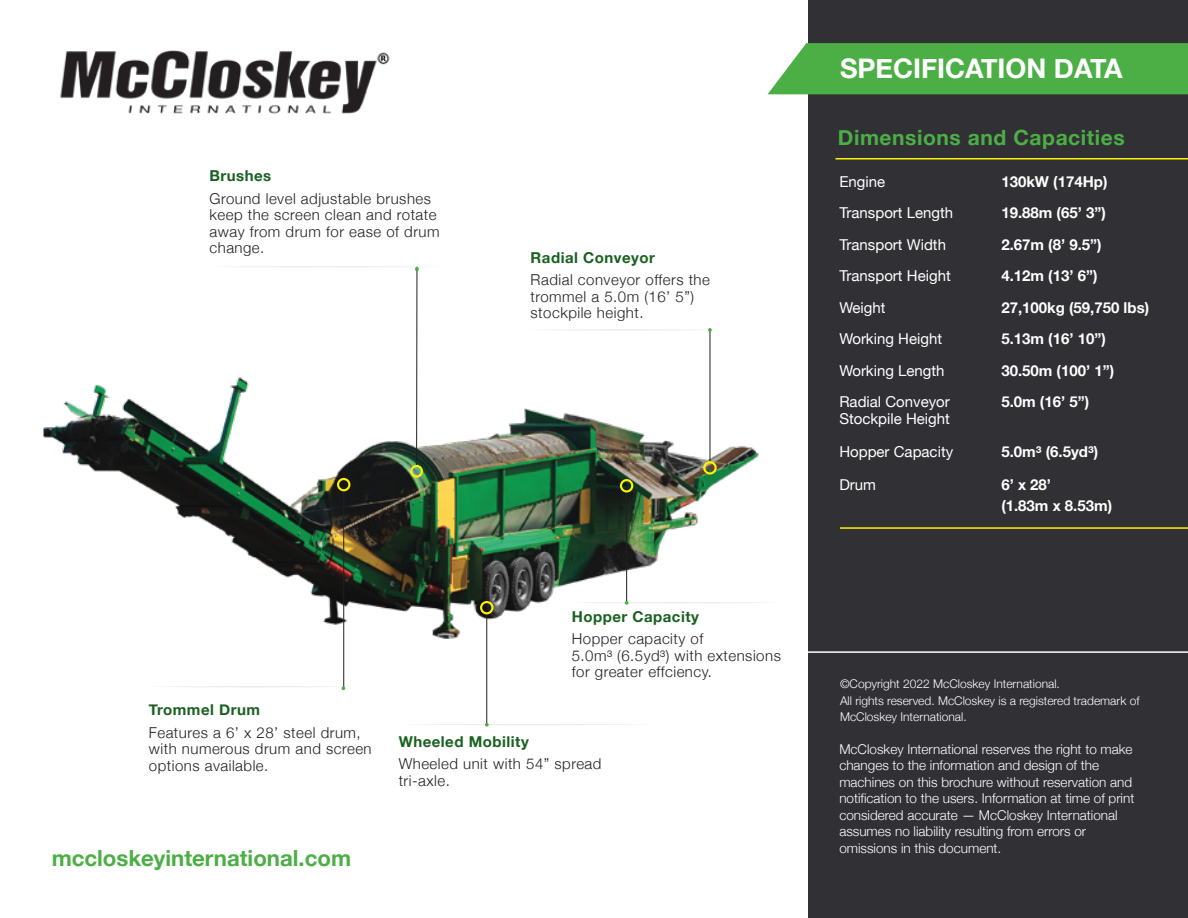
<style>
.page{position:relative;width:1188px;height:918px;background:#fff}
.page>*{position:absolute;margin:0;border:0;box-sizing:border-box;transform-origin:0 0}
.t1{font:700 27px "Helvetica Neue";color:#fff}
.t2{font:700 22.2px "Helvetica Neue";color:#4caf45}
.t3{font:700 21px "Helvetica Neue";letter-spacing:.03em;color:#4caf45}
.t4{font:300 15px/16.5px "Helvetica Neue";letter-spacing:.035em;color:#231f20}
.t5{font:700 15px/21px "Helvetica Neue";color:#fff}
.t6{font:15px "Helvetica Neue";color:#fff}
.t7{font:700 15px "Helvetica Neue";letter-spacing:.035em;color:#196120}
.t8{font:300 13.5px/16.5px "Helvetica Neue";color:#fff}
.t9{font:300 12px/16.5px "Helvetica Neue";color:#fff}
</style>
<div class="page">
<div style="left:809px;top:0;width:379px;height:918px;background:#313135"></div>
<img style="left:43px;top:271px;width:716px;height:452px">
<div style="left:768px;top:43px;width:420px;height:51px;background:#4caf45"></div>
<hr style="left:745px;top:651px;width:443px;height:2px;background:#fff">
<hr style="left:836px;top:158px;width:352px;height:2px;background:#fff200">
<hr style="left:840px;top:527px;width:348px;height:2px;background:#fff200">
<hr style="left:626px;top:491px;width:1px;height:112px;background:#231f20">
<div style="left:620px;top:479px;width:13px;height:14px;border:2px solid #fff200;border-radius:50%"></div>
<svg style="left:569px;top:601px;width:190px;height:4px"></svg>
<hr style="left:343px;top:490px;width:1px;height:199px;background:#231f20">
<div style="left:337px;top:478px;width:13px;height:13px;border:2px solid #fff200;border-radius:50%"></div>
<svg style="left:147px;top:686px;width:211px;height:4px"></svg>
<hr style="left:416px;top:269px;width:1px;height:197px;background:#231f20">
<div style="left:410px;top:465px;width:13px;height:13px;border:2px solid #fff200;border-radius:50%"></div>
<svg style="left:242px;top:266px;width:177px;height:5px"></svg>
<hr style="left:486px;top:613px;width:1px;height:112px;background:#231f20">
<div style="left:480px;top:601px;width:13px;height:13px;border:2px solid #fff200;border-radius:50%"></div>
<svg style="left:421px;top:723px;width:210px;height:4px"></svg>
<hr style="left:710px;top:330px;width:1px;height:132px;background:#231f20">
<div style="left:703px;top:461px;width:14px;height:14px;border:2px solid #fff200;border-radius:50%"></div>
<svg style="left:526px;top:328px;width:196px;height:4px"></svg>
<img style="left:60px;top:50px;width:330px;height:64px">
<p class="t7" style="left:210px;top:167px;width:63px">Brushes</p>
<p class="t4" style="left:210px;top:190px;width:232px">Ground level adjustable brushes keep the screen clean and rotate away from drum for ease of drum change.</p>
<p class="t7" style="left:531px;top:248px;width:126px">Radial Conveyor</p>
<p class="t4" style="left:531px;top:272px;width:181px">Radial conveyor offers the trommel a 5.0m (16’ 5”) stockpile height.</p>
<p class="t7" style="left:572px;top:607px;width:129px">Hopper Capacity</p>
<p class="t4" style="left:572px;top:630px;width:211px">Hopper capacity of<br>5.0m³ (6.5yd³) with extensions for greater effciency.</p>
<p class="t7" style="left:149px;top:700px;width:113px">Trommel Drum</p>
<p class="t4" style="left:149px;top:724px;width:224px">Features a 6’ x 28’ steel drum, with numerous drum and screen options available.</p>
<h2 class="t2" style="left:52px;top:844px;width:301px">mccloskeyinternational.com</h2>
<p class="t7" style="left:399px;top:732px;width:132px">Wheeled Mobility</p>
<p class="t4" style="left:399px;top:755px;width:204px">Wheeled unit with 54” spread tri-axle.</p>
<h1 class="t1" style="left:840px;top:52px;width:284px">SPECIFICATION DATA</h1>
<h3 class="t3" style="left:838px;top:124px;width:289px">Dimensions and Capacities</h3>
<p class="t6" style="left:839px;top:172px;width:47px">Engine</p>
<p class="t5" style="left:1001px;top:170px;width:108px">130kW (174Hp)</p>
<p class="t6" style="left:839px;top:204px;width:115px">Transport Length</p>
<p class="t5" style="left:1001px;top:202px;width:106px">19.88m (65’ 3”)</p>
<p class="t6" style="left:839px;top:235px;width:108px">Transport Width</p>
<p class="t5" style="left:1001px;top:233px;width:102px">2.67m (8’ 9.5”)</p>
<p class="t6" style="left:839px;top:267px;width:113px">Transport Height</p>
<p class="t5" style="left:1001px;top:265px;width:98px">4.12m (13’ 6”)</p>
<p class="t6" style="left:839px;top:298px;width:48px">Weight</p>
<p class="t5" style="left:1001px;top:296px;width:149px">27,100kg (59,750 lbs)</p>
<p class="t6" style="left:839px;top:330px;width:104px">Working Height</p>
<p class="t5" style="left:1001px;top:328px;width:106px">5.13m (16’ 10”)</p>
<p class="t6" style="left:839px;top:361px;width:107px">Working Length</p>
<p class="t5" style="left:1001px;top:359px;width:114px">30.50m (100’ 1”)</p>
<p class="t6" style="left:839px;top:393px;width:112px">Radial Conveyor</p>
<p class="t5" style="left:1001px;top:391px;width:89px">5.0m (16’ 5”)</p>
<p class="t6" style="left:839px;top:409px;width:112px">Stockpile Height</p>
<p class="t6" style="left:839px;top:442px;width:115px">Hopper Capacity</p>
<p class="t5" style="left:1001px;top:440px;width:99px">5.0m³ (6.5yd³)</p>
<p class="t6" style="left:839px;top:475px;width:38px">Drum</p>
<p class="t5" style="left:1001px;top:473px;width:112px">6’ x 28’<br>(1.83m x 8.53m)</p>
<p class="t9" style="left:840px;top:676px;width:301px">©Copyright 2022 McCloskey International.<br>All rights reserved. McCloskey is a registered trademark of<br>McCloskey International.</p>
<p class="t8" style="left:839px;top:741px;width:297px">McCloskey International reserves the right to make changes to the information and design of the machines on this brochure without reservation and notification to the users. Information at time of print considered accurate — McCloskey International assumes no liability resulting from errors or omissions in this document.</p>
</div>
